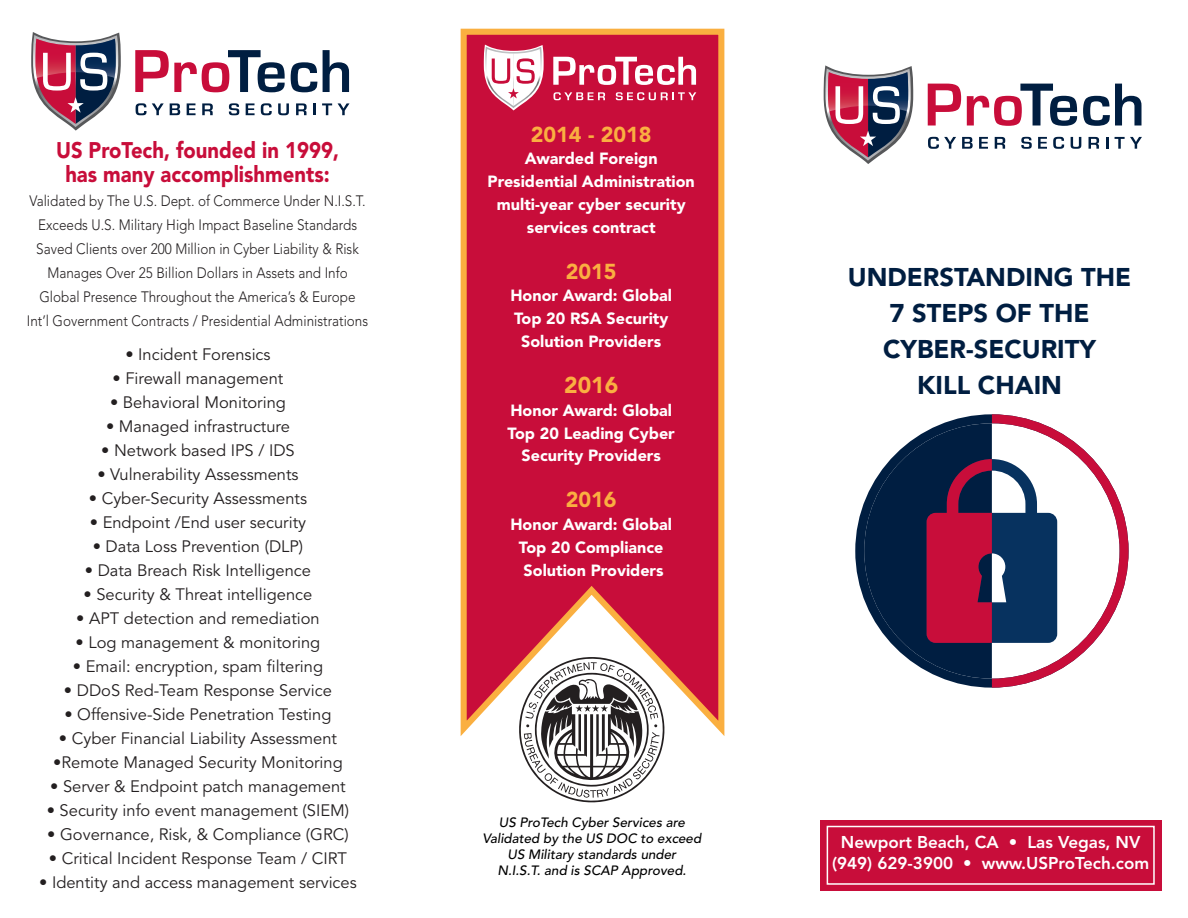
<style>
.page{position:relative;width:1188px;height:918px;background:#fff}
.page>*{position:absolute;margin:0;border:0;box-sizing:border-box;transform-origin:0 0}
.t1{font:900 25.5px "Avenir";color:#001e41}
.t2{font:900 22.8px "Avenir";color:#faaf41}
.t3{font:900 22.5px "Avenir";color:#c80d3a;scale:.9 1}
.t4{font:900 21.45px "Avenir";color:#faaf41}
.t5{font:800 16.95px "Avenir";color:#fff}
.t6{font:16.5px "Avenir";color:#231f20}
.t7{font:900 16.2px/22.8px "Avenir";color:#fff;text-align:center}
.t8{font:300 15px "Avenir";color:#231f20;scale:.9 1}
.t9{font:italic 500 13.5px/16.2px "Avenir";color:#000;text-align:center}
</style>
<div class="page">
<svg style="left:824px;top:65px;width:89px;height:99px"></svg>
<svg style="left:928px;top:84px;width:214px;height:42px"></svg>
<svg style="left:928px;top:137px;width:28px;height:12px"></svg>
<svg style="left:962px;top:137px;width:11px;height:12px"></svg>
<svg style="left:979px;top:137px;width:9px;height:12px"></svg>
<svg style="left:995px;top:137px;width:10px;height:12px"></svg>
<svg style="left:1021px;top:137px;width:11px;height:12px"></svg>
<svg style="left:1038px;top:137px;width:9px;height:12px"></svg>
<svg style="left:1053px;top:137px;width:11px;height:12px"></svg>
<svg style="left:1071px;top:137px;width:10px;height:12px"></svg>
<svg style="left:1089px;top:137px;width:10px;height:12px"></svg>
<svg style="left:1106px;top:137px;width:2px;height:12px"></svg>
<svg style="left:1115px;top:137px;width:27px;height:12px"></svg>
<svg style="left:31px;top:32px;width:90px;height:99px"></svg>
<svg style="left:135px;top:50px;width:214px;height:42px"></svg>
<svg style="left:136px;top:103px;width:28px;height:12px"></svg>
<svg style="left:170px;top:103px;width:10px;height:12px"></svg>
<svg style="left:187px;top:103px;width:9px;height:12px"></svg>
<svg style="left:202px;top:103px;width:11px;height:12px"></svg>
<svg style="left:229px;top:103px;width:10px;height:12px"></svg>
<svg style="left:246px;top:103px;width:9px;height:12px"></svg>
<svg style="left:261px;top:103px;width:11px;height:12px"></svg>
<svg style="left:278px;top:103px;width:11px;height:12px"></svg>
<svg style="left:296px;top:103px;width:11px;height:12px"></svg>
<svg style="left:313px;top:103px;width:3px;height:12px"></svg>
<svg style="left:322px;top:103px;width:10px;height:12px"></svg>
<svg style="left:338px;top:103px;width:12px;height:12px"></svg>
<div style="left:820px;top:821px;width:342px;height:70px;background:#c80d3a"></div>
<div style="left:827px;top:826px;width:328px;height:59px;border:2px solid #fff"></div>
<svg style="left:460px;top:28px;width:264px;height:708px;background:#ce2343"></svg>
<svg style="left:518px;top:656px;width:148px;height:147px"></svg>
<svg style="left:484px;top:45px;width:60px;height:65px"></svg>
<svg style="left:553px;top:57px;width:143px;height:28px"></svg>
<svg style="left:554px;top:92px;width:51px;height:8px"></svg>
<svg style="left:616px;top:92px;width:80px;height:8px"></svg>
<svg style="left:855px;top:503px;width:9px;height:96px"></svg>
<svg style="left:864px;top:414px;width:265px;height:274px"></svg>
<p class="t3" style="left:56px;top:136px;width:316px">US ProTech, founded in 1999,</p>
<p class="t3" style="left:65px;top:160px;width:295px">has many accomplishments:</p>
<p class="t8" style="left:29px;top:192px;width:375px">Validated by The U.S. Dept. of Commerce Under N.I.S.T.</p>
<p class="t8" style="left:38px;top:216px;width:356px">Exceeds U.S. Military High Impact Baseline Standards</p>
<p class="t8" style="left:36px;top:240px;width:360px">Saved Clients over 200 Million in Cyber Liability &amp; Risk</p>
<p class="t8" style="left:47px;top:264px;width:335px">Manages Over 25 Billion Dollars in Assets and Info</p>
<p class="t8" style="left:39px;top:288px;width:353px">Global Presence Throughout the America’s &amp; Europe</p>
<p class="t8" style="left:27px;top:312px;width:381px">Int’l Government Contracts / Presidential Administrations</p>
<p class="t6" style="left:125px;top:345px;width:147px">• Incident Forensics</p>
<p class="t6" style="left:113px;top:369px;width:172px">• Firewall management</p>
<p class="t6" style="left:110px;top:393px;width:177px">• Behavioral Monitoring</p>
<p class="t6" style="left:106px;top:417px;width:185px">• Managed infrastructure</p>
<p class="t6" style="left:101px;top:441px;width:195px">• Network based IPS / IDS</p>
<p class="t6" style="left:97px;top:465px;width:203px">• Vulnerability Assessments</p>
<p class="t6" style="left:89px;top:489px;width:220px">• Cyber-Security Assessments</p>
<p class="t6" style="left:90px;top:513px;width:218px">• Endpoint /End user security</p>
<p class="t6" style="left:93px;top:537px;width:212px">• Data Loss Prevention (DLP)</p>
<p class="t6" style="left:85px;top:561px;width:228px">• Data Breach Risk Intelligence</p>
<p class="t6" style="left:84px;top:585px;width:230px">• Security &amp; Threat intelligence</p>
<p class="t6" style="left:76px;top:609px;width:245px">• APT detection and remediation</p>
<p class="t6" style="left:76px;top:633px;width:246px">• Log management &amp; monitoring</p>
<p class="t6" style="left:73px;top:657px;width:252px">• Email: encryption, spam filtering</p>
<p class="t6" style="left:64px;top:681px;width:270px">• DDoS Red-Team Response Service</p>
<p class="t6" style="left:64px;top:705px;width:269px">• Offensive-Side Penetration Testing</p>
<p class="t6" style="left:59px;top:729px;width:280px">• Cyber Financial Liability Assessment</p>
<p class="t6" style="left:53px;top:753px;width:291px">•Remote Managed Security Monitoring</p>
<p class="t6" style="left:50px;top:777px;width:297px">• Server &amp; Endpoint patch management</p>
<p class="t6" style="left:47px;top:801px;width:304px">• Security info event management (SIEM)</p>
<p class="t6" style="left:47px;top:825px;width:303px">• Governance, Risk, &amp; Compliance (GRC)</p>
<p class="t6" style="left:49px;top:849px;width:300px">• Critical Incident Response Team / CIRT</p>
<p class="t6" style="left:39px;top:873px;width:319px">• Identity and access management services</p>
<p class="t4" style="left:531px;top:121px;width:122px">2014 - 2018</p>
<p class="t7" style="left:488px;top:147px;width:209px">Awarded Foreign<br>Presidential Administration multi-year cyber security services contract</p>
<p class="t4" style="left:566px;top:258px;width:52px">2015</p>
<p class="t7" style="left:510px;top:284px;width:163px">Honor Award: Global<br>Top 20 RSA Security<br>Solution Providers</p>
<p class="t2" style="left:564px;top:371px;width:56px">2016</p>
<p class="t7" style="left:508px;top:399px;width:169px">Honor Award: Global<br>Top 20 Leading Cyber<br>Security Providers</p>
<p class="t4" style="left:566px;top:487px;width:52px">2016</p>
<p class="t7" style="left:510px;top:513px;width:163px">Honor Award: Global<br>Top 20 Compliance<br>Solution Providers</p>
<p class="t9" style="left:482px;top:814px;width:220px">US ProTech Cyber Services are<br>Validated by the US DOC to exceed<br>US Military standards under<br>N.I.S.T. and is SCAP Approved.</p>
<p class="t1" style="left:848px;top:262px;width:285px">UNDERSTANDING THE</p>
<p class="t1" style="left:889px;top:298px;width:202px">7 STEPS OF THE</p>
<p class="t1" style="left:883px;top:334px;width:214px">CYBER-SECURITY</p>
<p class="t1" style="left:917px;top:370px;width:146px">KILL CHAIN</p>
<p class="t5" style="left:841px;top:833px;width:301px">Newport Beach, CA • Las Vegas, NV</p>
<p class="t5" style="left:832px;top:853px;width:319px">(949) 629-3900 • www.USProTech.com</p>
</div>
